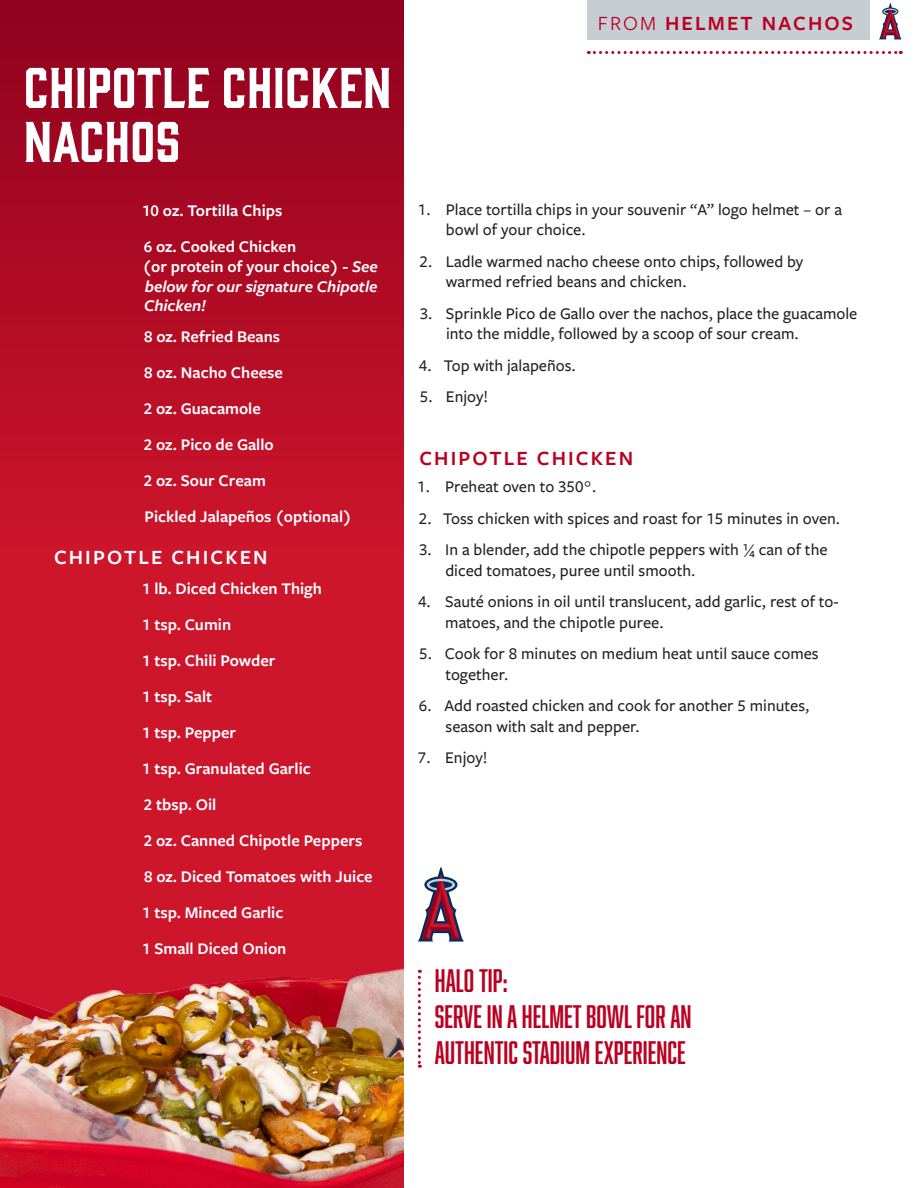
<style>
.page{position:relative;width:918px;height:1188px;background:#fff}
.page>*{position:absolute;margin:0;border:0;box-sizing:border-box;transform-origin:0 0}
.Titles_-_Align_Left{font:52.8px "Gin";color:#fff}
.t1{font:30px "Abolition";color:#ba0021}
.t2{font:600 21px "Freight Sans Pro";letter-spacing:.1em;color:#ba0021}
.t3{font:600 21px "Freight Sans Pro";letter-spacing:.1em;color:#fff}
.t4{font:500 16.95px/20.2px "Freight Sans Pro";color:#231f20}
.Ingredients{font:600 16.95px/19.8px "Freight Sans Pro";color:#fff}
.s1{font-style:italic}
.s2{font-weight:400}
</style>
<div class="page">
<div style="left:0;top:0;width:404px;height:1188px;background:#cd152c"></div>
<img style="left:0;top:968px;width:404px;height:220px">
<div style="left:0;top:0;width:404px;height:545px;background:linear-gradient(to bottom,#8f021e,#cc142b)"></div>
<svg style="left:588px;top:51px;width:313px;height:3px"></svg>
<svg style="left:418px;top:970px;width:3px;height:98px"></svg>
<div style="left:587px;top:0;width:283px;height:40px;background:#c6ced4"></div>
<svg style="left:417px;top:867px;width:47px;height:75px"></svg>
<svg style="left:879px;top:3px;width:23px;height:37px"></svg>
<p class="Titles_-_Align_Left" style="left:24px;top:51px;width:369px">CHIPOTLE CHICKEN</p>
<p class="Titles_-_Align_Left" style="left:24px;top:105px;width:159px">NACHOS</p>
<p class="Ingredients" style="left:142px;top:200px;width:142px">10 oz. Tortilla Chips</p>
<p class="Ingredients" style="left:143px;top:236px;width:237px">6 oz. Cooked Chicken<br>(or protein of your choice) - <span class="s1">See below for our signature Chipotle<br>Chicken!</span></p>
<p class="Ingredients" style="left:144px;top:326px;width:138px">8 oz. Refried Beans</p>
<p class="Ingredients" style="left:144px;top:362px;width:140px">8 oz. Nacho Cheese</p>
<p class="Ingredients" style="left:144px;top:398px;width:119px">2 oz. Guacamole</p>
<p class="Ingredients" style="left:144px;top:434px;width:131px">2 oz. Pico de Gallo</p>
<p class="Ingredients" style="left:144px;top:470px;width:124px">2 oz. Sour Cream</p>
<p class="Ingredients" style="left:144px;top:506px;width:209px">Pickled Jalapeños (optional)</p>
<p class="t3" style="left:54px;top:543px;width:215px">CHIPOTLE CHICKEN</p>
<p class="Ingredients" style="left:142px;top:578px;width:181px">1 lb. Diced Chicken Thigh</p>
<p class="Ingredients" style="left:142px;top:614px;width:91px">1 tsp. Cumin</p>
<p class="Ingredients" style="left:142px;top:650px;width:135px">1 tsp. Chili Powder</p>
<p class="Ingredients" style="left:142px;top:686px;width:72px">1 tsp. Salt</p>
<p class="Ingredients" style="left:142px;top:722px;width:96px">1 tsp. Pepper</p>
<p class="Ingredients" style="left:142px;top:758px;width:170px">1 tsp. Granulated Garlic</p>
<p class="Ingredients" style="left:144px;top:794px;width:74px">2 tbsp. Oil</p>
<p class="Ingredients" style="left:144px;top:830px;width:220px">2 oz. Canned Chipotle Peppers</p>
<p class="Ingredients" style="left:144px;top:866px;width:230px">8 oz. Diced Tomatoes with Juice</p>
<p class="Ingredients" style="left:142px;top:902px;width:143px">1 tsp. Minced Garlic</p>
<p class="Ingredients" style="left:142px;top:938px;width:146px">1 Small Diced Onion</p>
<p class="t2" style="left:598px;top:9px;width:257px"><span class="s2">FROM</span> HELMET NACHOS</p>
<p class="t4" style="left:446px;top:199px;width:398px;text-indent:-28px">1. Place tortilla chips in your souvenir “A” logo helmet – or a bowl of your choice.</p>
<p class="t4" style="left:446px;top:251px;width:359px;text-indent:-26px">2. Ladle warmed nacho cheese onto chips, followed by warmed refried beans and chicken.</p>
<p class="t4" style="left:446px;top:303px;width:413px;text-indent:-26px">3. Sprinkle Pico de Gallo over the nachos, place the guacamole into the middle, followed by a scoop of sour cream.</p>
<p class="t4" style="left:419px;top:355px;width:158px">4. Top with jalapeños.</p>
<p class="t4" style="left:420px;top:386px;width:70px">5. Enjoy!</p>
<p class="t2" style="left:419px;top:444px;width:215px">CHIPOTLE CHICKEN</p>
<p class="t4" style="left:417px;top:476px;width:181px">1. Preheat oven to 350°.</p>
<p class="t4" style="left:419px;top:508px;width:423px">2. Toss chicken with spices and roast for 15 minutes in oven.</p>
<p class="t4" style="left:445px;top:539px;width:384px;text-indent:-26px">3. In a blender, add the chipotle peppers with ¼ can of the diced tomatoes, puree until smooth.</p>
<p class="t4" style="left:445px;top:591px;width:395px;text-indent:-27px">4. Sauté onions in oil until translucent, add garlic, rest of to&shy;matoes, and the chipotle puree.</p>
<p class="t4" style="left:445px;top:643px;width:375px;text-indent:-26px">5. Cook for 8 minutes on medium heat until sauce comes together.</p>
<p class="t4" style="left:446px;top:695px;width:365px;text-indent:-27px">6. Add roasted chicken and cook for another 5 minutes, season with salt and pepper.</p>
<p class="t4" style="left:418px;top:747px;width:71px">7. Enjoy!</p>
<p class="t1" style="left:435px;top:964px;width:74px">halo TIP:</p>
<p class="t1" style="left:435px;top:1000px;width:258px">SERVE IN A HELMET BOWL FOR AN</p>
<p class="t1" style="left:435px;top:1036px;width:252px">AUTHENTIC STADIUM EXPERIENCE</p>
</div>
